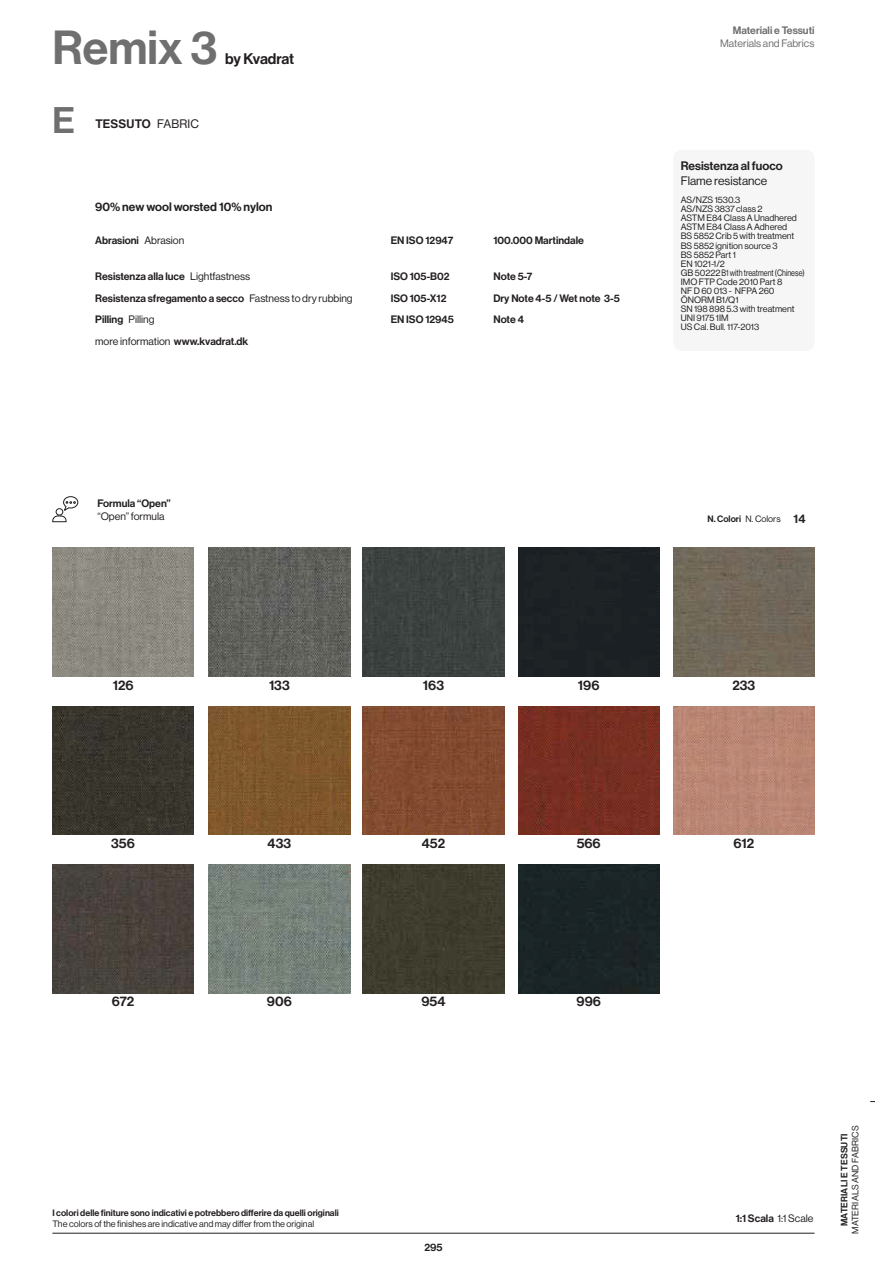
<style>
.page{position:relative;width:893px;height:1263px;background:#fff}
.page>*{position:absolute;margin:0;border:0;box-sizing:border-box;transform-origin:0 0}
.t1{font:500 46.8px "Haas Grot Disp 65";color:#6f6f6f}
.t2{font:500 36.3px "Haas Grot Disp 65";color:#6f6f6f}
.t3{font:500 15.15px "Haas Grot Disp 65";letter-spacing:-.015em;color:#231f20}
.t4{font:500 13.65px "Haas Grot Disp 65";color:#231f20}
.t5{font:500 12.15px "Haas Grot Disp 65";color:#231f20}
.t6{font:12.15px "Haas Grot Disp 55 Roman";color:#231f20}
.t7{font:500 10.5px/21.5px "Haas Grot Disp 65";color:#231f20}
.t8{font:10.5px "Haas Grot Disp 55 Roman";color:#231f20}
.t9{font:10.5px "Haas Grot Disp 55 Roman";color:#6f6f6f}
.t10{font:500 10.5px "Haas Grot Disp 65";color:#6f6f6f}
.t11{font:9px/9px "Haas Grot Disp 55 Roman";color:#231f20}
.t12{font:500 9px "Haas Grot Disp 65";color:#231f20}
.s1{font-family:"Haas Grot Disp 55 Roman";font-weight:400}
.s2{font-family:"Haas Grot Disp 65";font-weight:500}
.s3{font-size:12.15px}
</style>
<div class="page">
<hr style="left:52px;top:1233px;width:762px;height:1px;background:#231f20">
<img style="left:52px;top:548px;width:142px;height:128px">
<img style="left:209px;top:548px;width:141px;height:128px">
<div style="left:363px;top:548px;width:141px;height:128px;background:#3b423f"></div>
<div style="left:518px;top:548px;width:141px;height:128px;background:#1c2124"></div>
<img style="left:673px;top:548px;width:141px;height:128px">
<img style="left:52px;top:706px;width:142px;height:129px">
<img style="left:209px;top:706px;width:141px;height:129px">
<img style="left:363px;top:706px;width:141px;height:129px">
<img style="left:518px;top:706px;width:141px;height:129px">
<img style="left:673px;top:706px;width:141px;height:129px">
<img style="left:52px;top:865px;width:142px;height:128px">
<img style="left:209px;top:865px;width:141px;height:128px">
<div style="left:363px;top:865px;width:141px;height:128px;background:#3f3d2e"></div>
<div style="left:518px;top:865px;width:141px;height:128px;background:#1a2426"></div>
<div style="left:673px;top:150px;width:141px;height:201px;background:#f6f6f7;border-radius:9px"></div>
<svg style="left:52px;top:496px;width:26px;height:26px"></svg>
<h1 class="t1" style="left:52px;top:30px;width:166px">Remix 3</h1>
<h3 class="t3" style="left:225px;top:53px;width:71px">by Kvadrat</h3>
<h2 class="t2" style="left:52px;top:107px;width:24px">E</h2>
<h3 class="t5" style="left:95px;top:120px;width:105px">TESSUTO <span class="s1">FABRIC</span></h3>
<h3 class="t5" style="left:95px;top:202px;width:179px">90% new wool worsted 10% nylon</h3>
<p class="t7" style="left:95px;top:231px;width:91px">Abrasioni <span class="s1">Abrasion</span></p>
<p class="t7" style="left:391px;top:231px;width:64px">EN ISO 12947</p>
<p class="t7" style="left:493px;top:231px;width:92px">100.000 Martindale</p>
<p class="t7" style="left:95px;top:267px;width:259px">Resistenza alla luce <span class="s1">Lightfastness<br></span>Resistenza sfregamento a secco <span class="s1">Fastness to dry rubbing<br></span>Pilling <span class="s1">Pilling</span></p>
<p class="t7" style="left:391px;top:267px;width:60px">ISO 105-B02</p>
<p class="t7" style="left:493px;top:267px;width:41px">Note 5-7</p>
<p class="t7" style="left:391px;top:288px;width:57px">ISO 105-X12</p>
<p class="t7" style="left:493px;top:288px;width:128px">Dry Note 4-5 / Wet note 3-5</p>
<p class="t7" style="left:391px;top:310px;width:65px">EN ISO 12945</p>
<p class="t7" style="left:493px;top:310px;width:32px">Note 4</p>
<p class="t8" style="left:95px;top:337px;width:155px">more information <span class="s2">www.kvadrat.dk</span></p>
<p class="t10" style="left:733px;top:27px;width:83px">Materiali e Tessuti</p>
<p class="t9" style="left:720px;top:39px;width:96px">Materials and Fabrics</p>
<h3 class="t5" style="left:681px;top:162px;width:103px">Resistenza al fuoco</h3>
<h3 class="t6" style="left:681px;top:176px;width:88px">Flame resistance</h3>
<p class="t11" style="left:681px;top:196px;width:125px">AS/NZS 1530.3<br>AS/NZS 3837 class 2<br>ASTM E84 Class A Unadhered<br>ASTM E84 Class A Adhered<br>BS 5852 Crib 5 with treatment<br>BS 5852 ignition source 3<br>BS 5852 Part 1<br>EN 1021-1/2<br>GB 50222 B1 with treatment (Chinese)<br>IMO FTP Code 2010 Part 8<br>NF D 60 013 - NFPA 260<br>ÖNORM B1/Q1<br>SN 198 898 5.3 with treatment<br>UNI 9175 1IM<br>US Cal. Bull. 117-2013</p>
<p class="t7" style="left:97px;top:494px;width:75px">Formula “Open”</p>
<p class="t8" style="left:97px;top:513px;width:69px">“Open” formula</p>
<p class="t12" style="left:707px;top:515px;width:99px">N. Colori <span class="s1">N. Colors</span> <span class="s3">14</span></p>
<h3 class="t4" style="left:113px;top:680px;width:22px">126</h3>
<h3 class="t4" style="left:269px;top:680px;width:22px">133</h3>
<h3 class="t4" style="left:423px;top:680px;width:23px">163</h3>
<h3 class="t4" style="left:578px;top:680px;width:23px">196</h3>
<h3 class="t4" style="left:732px;top:680px;width:24px">233</h3>
<h3 class="t4" style="left:111px;top:838px;width:25px">356</h3>
<h3 class="t4" style="left:268px;top:838px;width:25px">433</h3>
<h3 class="t4" style="left:422px;top:838px;width:25px">452</h3>
<h3 class="t4" style="left:577px;top:838px;width:26px">566</h3>
<h3 class="t4" style="left:733px;top:838px;width:22px">612</h3>
<h3 class="t4" style="left:112px;top:997px;width:24px">672</h3>
<h3 class="t4" style="left:267px;top:997px;width:26px">906</h3>
<h3 class="t4" style="left:421px;top:997px;width:26px">954</h3>
<h3 class="t4" style="left:576px;top:997px;width:26px">996</h3>
<p class="t12" style="left:52px;top:1210px;width:288px">I colori delle finiture sono indicativi e potrebbero differire da quelli originali</p>
<p class="t11" style="left:52px;top:1220px;width:263px">The colors of the finishes are indicative and may differ from the original</p>
<p class="t7" style="left:424px;top:1237px;width:20px">295</p>
<p class="t7" style="left:736px;top:1209px;width:79px">1:1 Scala <span class="s1">1:1 Scale</span></p>
<p class="t12" style="left:841px;top:1226px;width:94px;rotate:-90deg">MATERIALI E TESSUTI</p>
<p class="t11" style="left:851px;top:1234px;width:110px;rotate:-90deg">MATERIALS AND FABRICS</p>
</div>
